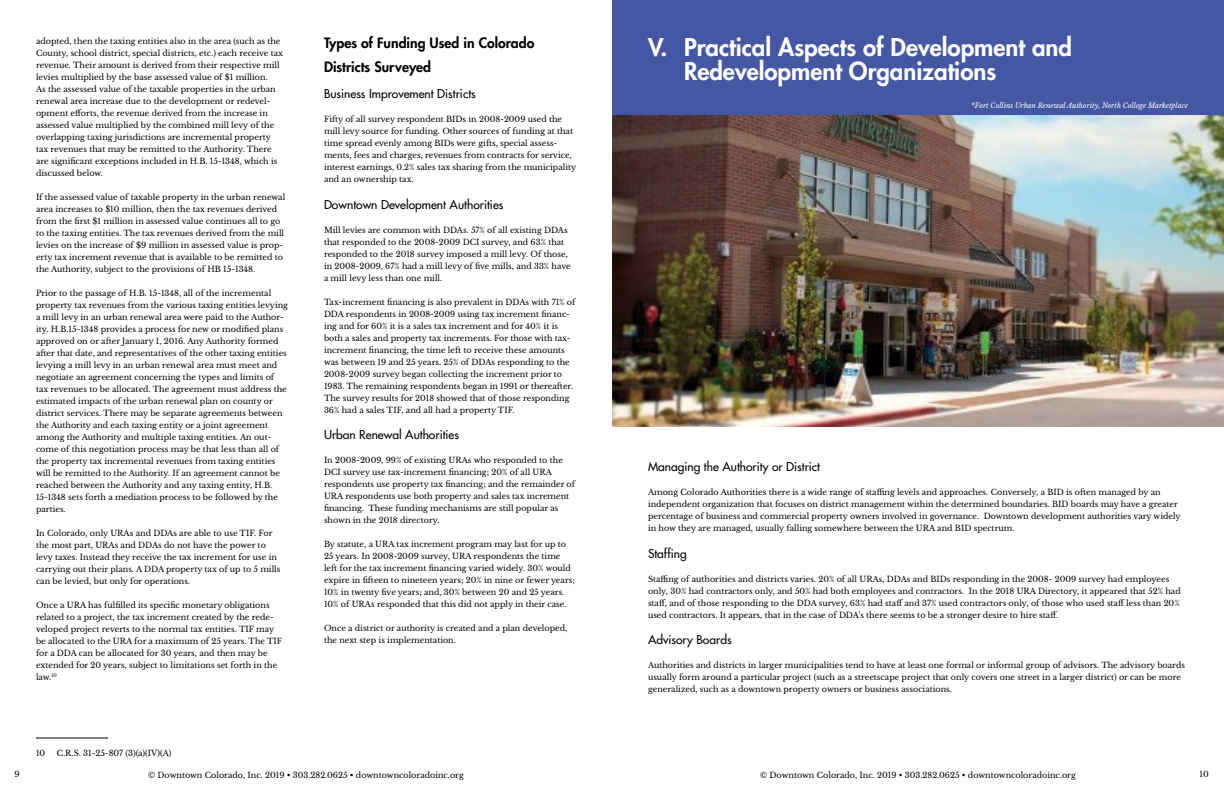
<style>
.page{position:relative;width:1224px;height:792px;background:#fff}
.page>*{position:absolute;margin:0;border:0;box-sizing:border-box;transform-origin:0 0}
.t1{font:800 24px/24px "Futura";color:#fff}
.t2{font:800 14px/24px "Futura";color:#000}
.t3{font:500 12px "Futura";color:#000}
.t4{font:8px/12px "Libre Baskerville";color:#000}
.t5{font:italic 7px "Libre Baskerville";color:#fff}
</style>
<div class="page">
<hr style="left:36px;top:738px;width:72px;height:1px;background:#000">
<div style="left:612px;top:0;width:612px;height:115px;background:#4556a3"></div>
<img style="left:612px;top:115px;width:612px;height:312px">
<p class="t4" style="left:36px;top:35px;width:249px">adopted, then the taxing entities also in the area (such as the County, school district, special districts, etc.) each receive tax revenue. Their amount is derived from their respective mill levies multiplied by the base assessed value of $1 million.<br>As the assessed value of the taxable properties in the urban renewal area increase due to the development or redevel&shy;opment efforts, the revenue derived from the increase in assessed value multiplied by the combined mill levy of the overlapping taxing jurisdictions are incremental property tax revenues that may be remitted to the Authority. There are significant exceptions included in H.B. 15-1348, which is discussed below.</p>
<p class="t4" style="left:36px;top:191px;width:251px">If the assessed value of taxable property in the urban renewal area increases to $10 million, then the tax revenues derived from the first $1 million in assessed value continues all to go to the taxing entities. The tax revenues derived from the mill levies on the increase of $9 million in assessed value is prop&shy;erty tax increment revenue that is available to be remitted to the Authority, subject to the provisions of HB 15-1348.</p>
<p class="t4" style="left:36px;top:287px;width:254px">Prior to the passage of H.B. 15-1348, all of the incremental property tax revenues from the various taxing entities levying a mill levy in an urban renewal area were paid to the Author&shy;ity. H.B.15-1348 provides a process for new or modified plans approved on or after January 1, 2016. Any Authority formed after that date, and representatives of the other taxing entities levying a mill levy in an urban renewal area must meet and negotiate an agreement concerning the types and limits of tax revenues to be allocated. The agreement must address the estimated impacts of the urban renewal plan on county or district services. There may be separate agreements between the Authority and each taxing entity or a joint agreement among the Authority and multiple taxing entities. An out&shy;come of this negotiation process may be that less than all of the property tax incremental revenues from taxing entities will be remitted to the Authority. If an agreement cannot be reached between the Authority and any taxing entity, H.B.<br>15-1348 sets forth a mediation process to be followed by the parties.</p>
<p class="t4" style="left:36px;top:527px;width:246px">In Colorado, only URAs and DDAs are able to use TIF. For the most part, URAs and DDAs do not have the power to levy taxes. Instead they receive the tax increment for use in carrying out their plans. A DDA property tax of up to 5 mills can be levied, but only for operations.</p>
<p class="t4" style="left:36px;top:599px;width:248px">Once a URA has fulfilled its specific monetary obligations related to a project, the tax increment created by the rede&shy;veloped project reverts to the normal tax entities. TIF may be allocated to the URA for a maximum of 25 years. The TIF for a DDA can be allocated for 30 years, and then may be extended for 20 years, subject to limitations set forth in the law.<sup>10</sup></p>
<p class="t4" style="left:36px;top:747px;width:11px">10</p>
<p class="t4" style="left:57px;top:747px;width:116px">C.R.S. 31-25-807 (3)(a)(IV)(A)</p>
<h2 class="t2" style="left:324px;top:31px;width:212px">Types of Funding Used in Colorado<br>Districts Surveyed</h2>
<h3 class="t3" style="left:324px;top:86px;width:153px">Business Improvement Districts</h3>
<p class="t4" style="left:324px;top:113px;width:254px">Fifty of all survey respondent BIDs in 2008-2009 used the mill levy source for funding. Other sources of funding at that time spread evenly among BIDs were gifts, special assess&shy;ments, fees and charges, revenues from contracts for service, interest earnings, 0.2% sales tax sharing from the municipality and an ownership tax.</p>
<h3 class="t3" style="left:324px;top:197px;width:181px">Downtown Development Authorities</h3>
<p class="t4" style="left:324px;top:224px;width:248px">Mill levies are common with DDAs. 57% of all existing DDAs that responded to the 2008-2009 DCI survey, and 63% that responded to the 2018 survey imposed a mill levy. Of those, in 2008-2009, 67% had a mill levy of five mills, and 33% have a mill levy less than one mill.</p>
<p class="t4" style="left:324px;top:296px;width:253px">Tax-increment financing is also prevalent in DDAs with 71% of DDA respondents in 2008-2009 using tax increment financ&shy;ing and for 60% it is a sales tax increment and for 40% it is both a sales and property tax increments. For those with tax&shy;increment financing, the time left to receive these amounts was between 19 and 25 years. 25% of DDAs responding to the 2008-2009 survey began collecting the increment prior to 1983. The remaining respondents began in 1991 or thereafter.<br>The survey results for 2018 showed that of those responding 36% had a sales TIF, and all had a property TIF.</p>
<h3 class="t3" style="left:324px;top:427px;width:137px">Urban Renewal Authorities</h3>
<p class="t4" style="left:324px;top:454px;width:253px">In 2008-2009, 99% of existing URAs who responded to the DCI survey use tax-increment financing; 20% of all URA respondents use property tax financing; and the remainder of URA respondents use both property and sales tax increment financing. These funding mechanisms are still popular as shown in the 2018 directory.</p>
<p class="t4" style="left:324px;top:538px;width:252px">By statute, a URA tax increment program may last for up to 25 years. In 2008-2009 survey, URA respondents the time left for the tax increment financing varied widely. 30% would expire in fifteen to nineteen years; 20% in nine or fewer years; 10% in twenty five years; and, 30% between 20 and 25 years.<br>10% of URAs responded that this did not apply in their case.</p>
<p class="t4" style="left:324px;top:622px;width:245px">Once a district or authority is created and a plan developed, the next step is implementation.</p>
<h1 class="t1" style="left:684px;top:35px;width:390px;text-indent:-36px">V. Practical Aspects of Development and<br>Redevelopment Organizations</h1>
<p class="t5" style="left:971px;top:102px;width:218px">*Fort Collins Urban Renewal Authority, North College Marketplace</p>
<h3 class="t3" style="left:648px;top:459px;width:174px">Managing the Authority or District</h3>
<p class="t4" style="left:648px;top:486px;width:534px">Among Colorado Authorities there is a wide range of staffing levels and approaches. Conversely, a BID is often managed by an independent organization that focuses on district management within the determined boundaries. BID boards may have a greater percentage of business and commercial property owners involved in governance. Downtown development authorities vary widely in how they are managed, usually falling somewhere between the URA and BID spectrum.</p>
<h3 class="t3" style="left:648px;top:546px;width:40px">Staffing</h3>
<p class="t4" style="left:648px;top:573px;width:534px">Staffing of authorities and districts varies. 20% of all URAs, DDAs and BIDs responding in the 2008- 2009 survey had employees only, 30% had contractors only, and 50% had both employees and contractors. In the 2018 URA Directory, it appeared that 52% had staff, and of those responding to the DDA survey, 63% had staff and 37% used contractors only, of those who used staff less than 20% used contractors. It appears, that in the case of DDA’s there seems to be a stronger desire to hire staff.</p>
<h3 class="t3" style="left:648px;top:632px;width:85px">Advisory Boards</h3>
<p class="t4" style="left:648px;top:659px;width:539px">Authorities and districts in larger municipalities tend to have at least one formal or informal group of advisors. The advisory boards usually form around a particular project (such as a streetscape project that only covers one street in a larger district) or can be more generalized, such as a downtown property owners or business associations.</p>
<p class="t4" style="left:14px;top:769px;width:7px">9</p>
<p class="t4" style="left:148px;top:769px;width:317px">© Downtown Colorado, Inc. 2019 • 303.282.0625 • downtowncoloradoinc.org</p>
<p class="t4" style="left:760px;top:769px;width:317px">© Downtown Colorado, Inc. 2019 • 303.282.0625 • downtowncoloradoinc.org</p>
<p class="t4" style="left:1200px;top:769px;width:11px">10</p>
</div>
